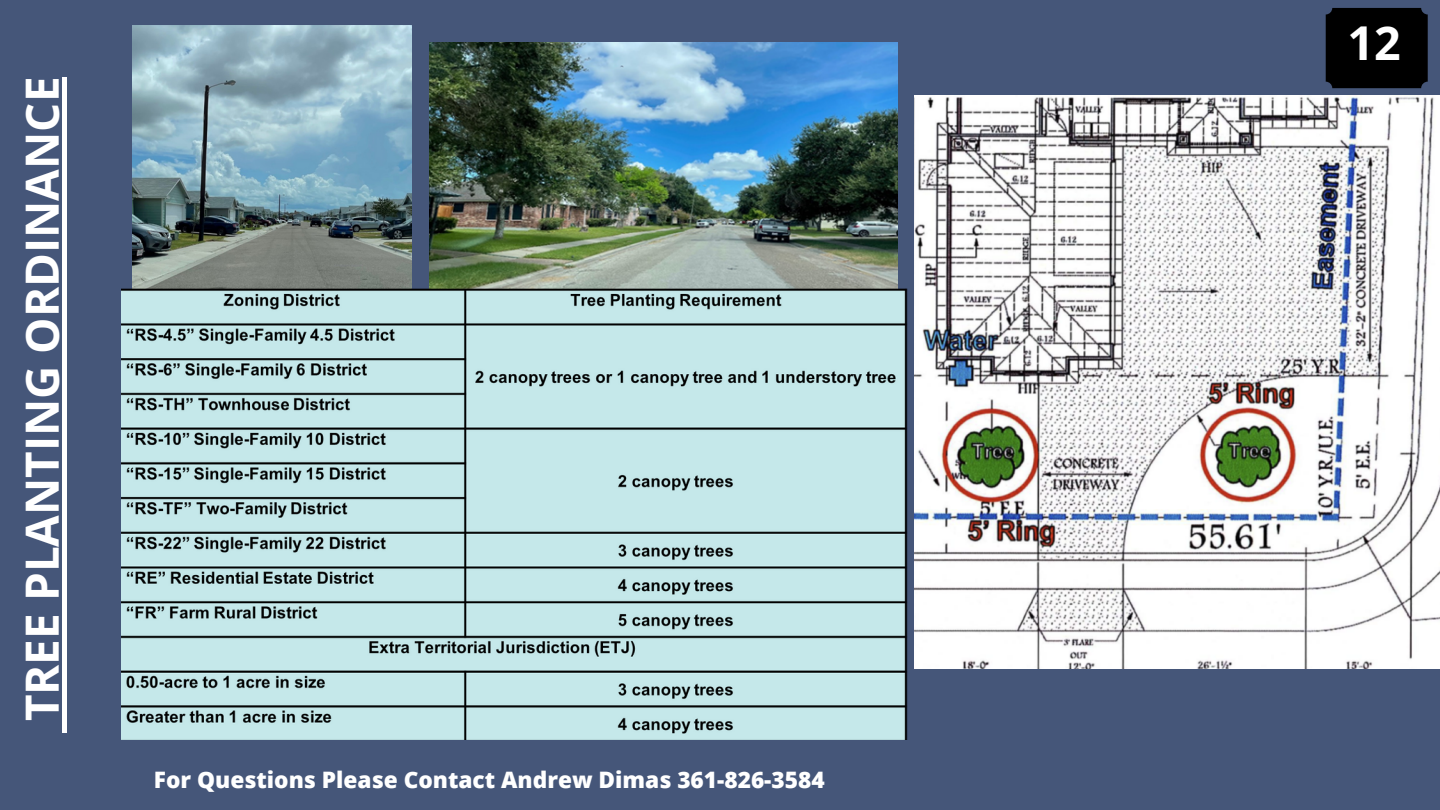
<style>
.page{position:relative;width:1440px;height:810px;background:#455679}
.page>*{position:absolute;margin:0;border:0;box-sizing:border-box;transform-origin:0 0}
.t1{font:700 46.7px "Open Sans";color:#fff}
.t2{font:700 45.8px "Open Sans";color:#fff}
.t3{font:800 22.7px "Open Sans";color:#fff}
</style>
<div class="page">
<img style="left:429px;top:42px;width:469px;height:246px">
<img style="left:915px;top:96px;width:525px;height:573px">
<img style="left:132px;top:25px;width:280px;height:263px">
<img style="left:122px;top:288px;width:785px;height:452px">
<div style="left:1326px;top:8px;width:102px;height:80px;background:#000;border-radius:7px"></div>
<hr style="left:62px;top:721px;width:4px;height:12px;background:#fff">
<hr style="left:62px;top:77px;width:4px;height:644px;background:#fff">
<p class="t2" style="left:10px;top:721px;width:646px;rotate:-90deg">TREE PLANTING ORDINANCE</p>
<p class="t3" style="left:154px;top:763px;width:672px">For Questions Please Contact Andrew Dimas 361-826-3584</p>
<p class="t1" style="left:1348px;top:10px;width:55px">12</p>
</div>
